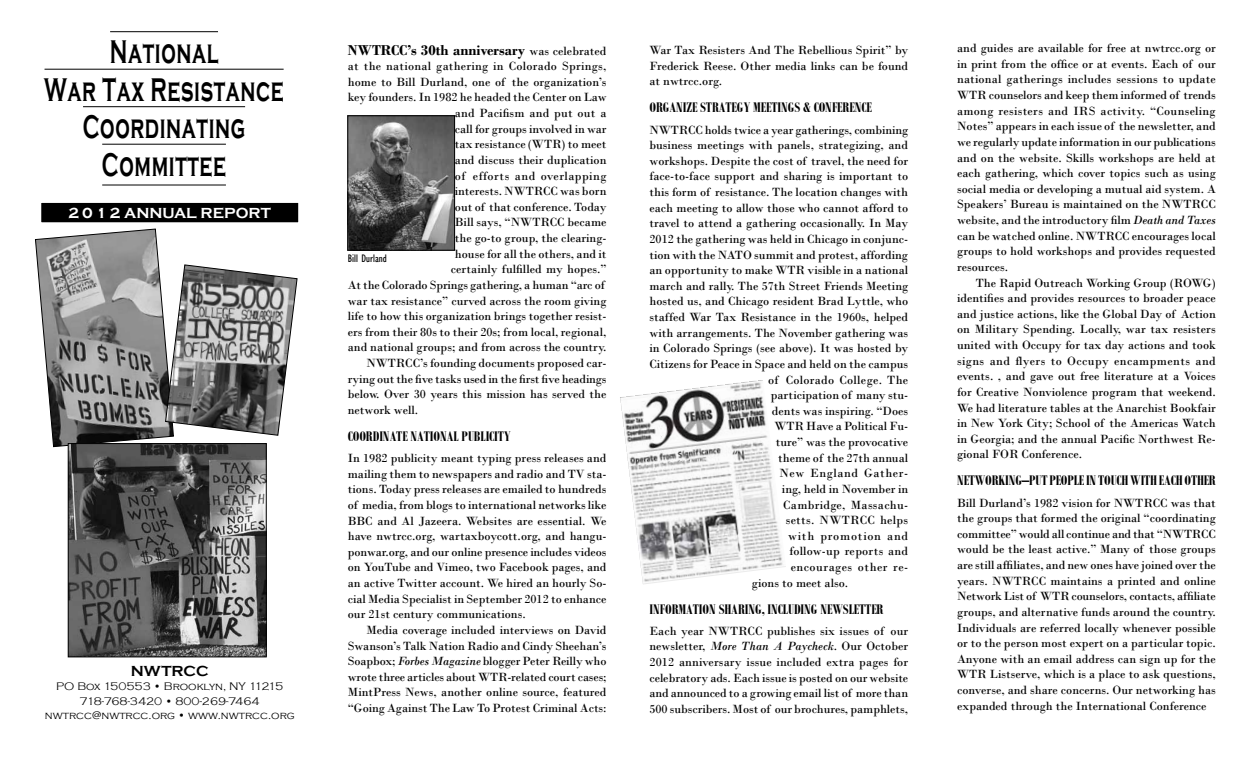
<style>
.page{position:relative;width:1260px;height:765px;background:#fff}
.page>*{position:absolute;margin:0;border:0;box-sizing:border-box;transform-origin:0 0}
.t1{font:700 33.75px/37.5px "Copperplate Gothic";letter-spacing:.03em;color:#000;text-align:center;scale:.6 1}
.t2{font:700 15px "Bodoni MT Condensed";color:#000}
.t3{font:700 15px "Bodoni";color:#000}
.t4{font:700 15px "Copperplate Gothic";color:#fff}
.t5{font:700 15px "Copperplate Gothic";color:#000}
.t6{font:12.5px/15.6px "Bodoni";color:#000;text-align:justify}
.t7{font:12.5px "Bodoni";letter-spacing:.02em;color:#000}
.t8{font:12.5px "Bodoni";letter-spacing:.035em;color:#000}
.t9{font:12.5px "Bodoni";letter-spacing:.025em;color:#000}
.t10{font:12.5px "Bodoni";letter-spacing:.04em;color:#000}
.t11{font:12.5px "Bodoni";letter-spacing:.05em;color:#000}
.t12{font:12.5px "Bodoni";letter-spacing:.06em;color:#000}
.t13{font:300 11.25px/14.4px "Copperplate Gothic";color:#000;text-align:center}
.t14{font:condensed 11.25px "Gill Sans";color:#000}
.s1{font-weight:400;font-size:12.5px}
.s2{font-style:italic}
</style>
<div class="page">
<hr style="left:110px;top:31px;width:108px;height:1px;background:#000">
<hr style="left:45px;top:69px;width:239px;height:1px;background:#000">
<hr style="left:83px;top:106px;width:162px;height:1px;background:#000">
<hr style="left:102px;top:144px;width:124px;height:1px;background:#000">
<hr style="left:102px;top:185px;width:124px;height:1px;background:#000">
<div style="left:41px;top:202px;width:258px;height:21px;background:#000"></div>
<div style="left:41px;top:202px;width:258px;height:21px;border:1px solid #fff"></div>
<img style="left:70px;top:447px;width:195px;height:208px">
<div style="left:68px;top:443px;width:199px;height:214px;border:1px solid #000"></div>
<svg style="left:35px;top:228px;width:263px;height:219px"></svg>
<img style="left:620px;top:380px;width:166px;height:204px">
<img style="left:349px;top:117px;width:104px;height:132px">
<div style="left:347px;top:115px;width:108px;height:136px;border:1px solid #000"></div>
<h1 class="t1" style="left:44px;top:34px;width:401px">National<br>War Tax Resistance<br>Coordinating<br>Committee</h1>
<p class="t4" style="left:69px;top:205px;width:192px">2 0 1 2 Annual Report</p>
<p class="t5" style="left:131px;top:663px;width:79px">NWTRCC</p>
<p class="t13" style="left:45px;top:680px;width:251px">PO Box 150553 • Brooklyn, NY 11215<br>718-768-3420 • 800-269-7464 nwtrcc@nwtrcc.org • www.nwtrcc.org</p>
<p class="t3" style="left:348px;top:41px;width:260px">NWTRCC’s 30th anniversary <span class="s1">was celebrated</span></p>
<p class="t7" style="left:348px;top:59px;width:260px">at the national gathering in Colorado Springs,</p>
<p class="t6" style="left:348px;top:74px;width:260px">home to Bill Durland, one of the organization’s</p>
<p class="t6" style="left:348px;top:90px;width:260px">key founders. In 1982 he headed the Center on Law</p>
<p class="t6" style="left:455px;top:105px;width:153px">and Pacifism and put out a</p>
<p class="t6" style="left:455px;top:121px;width:153px">call for groups involved in war</p>
<p class="t6" style="left:455px;top:137px;width:153px">tax resistance (WTR) to meet</p>
<p class="t6" style="left:455px;top:152px;width:153px">and discuss their duplication</p>
<p class="t8" style="left:455px;top:168px;width:153px">of efforts and overlapping</p>
<p class="t6" style="left:455px;top:183px;width:153px">interests. NWTRCC was born</p>
<p class="t6" style="left:455px;top:199px;width:153px">out of that conference. Today</p>
<p class="t6" style="left:455px;top:215px;width:153px">Bill says, “NWTRCC became</p>
<p class="t6" style="left:455px;top:230px;width:153px">the go-to group, the clearing-</p>
<p class="t6" style="left:455px;top:246px;width:153px">house for all the others, and it</p>
<p class="t6" style="left:451px;top:262px;width:157px">certainly fulfilled my hopes.”</p>
<p class="t6" style="left:348px;top:277px;width:258px">At the Colorado Springs gathering, a human “arc of</p>
<p class="t6" style="left:348px;top:293px;width:260px">war tax resistance” curved across the room giving</p>
<p class="t6" style="left:348px;top:308px;width:260px">life to how this organization brings together resist-</p>
<p class="t6" style="left:348px;top:324px;width:260px">ers from their 80s to their 20s; from local, regional,</p>
<p class="t6" style="left:348px;top:340px;width:260px">and national groups; and from across the country.</p>
<p class="t6" style="left:366px;top:355px;width:242px">NWTRCC’s founding documents proposed car-</p>
<p class="t6" style="left:348px;top:371px;width:260px">rying out the five tasks used in the first five headings</p>
<p class="t6" style="left:348px;top:387px;width:260px">below. Over 30 years this mission has served the</p>
<p class="t6" style="left:348px;top:402px;width:72px">network well.</p>
<p class="t2" style="left:348px;top:427px;width:165px">COORDINATE NATIONAL PUBLICITY</p>
<p class="t6" style="left:348px;top:450px;width:260px">In 1982 publicity meant typing press releases and mailing them to newspapers and radio and TV sta&shy;tions. Today press releases are emailed to hundreds of media, from blogs to international networks like BBC and Al Jazeera. Websites are essential. We have nwtrcc.org, wartaxboycott.org, and hangu&shy;ponwar.org, and our online presence includes videos on YouTube and Vimeo, two Facebook pages, and an active Twitter account. We hired an hourly So&shy;cial Media Specialist in September 2012 to enhance our 21st century communications.</p>
<p class="t6" style="left:348px;top:622px;width:260px;text-indent:19px">Media coverage included interviews on David Swanson’s Talk Nation Radio and Cindy Sheehan’s Soapbox; <span class="s2">Forbes Magazine</span> blogger Peter Reilly who wrote three articles about WTR-related court cases; MintPress News, another online source, featured “Going Against The Law To Protest Criminal Acts:</p>
<p class="t14" style="left:348px;top:251px;width:41px">Bill Durland</p>
<p class="t6" style="left:650px;top:42px;width:260px">War Tax Resisters And The Rebellious Spirit” by Frederick Reese. Other media links can be found at nwtrcc.org.</p>
<p class="t2" style="left:649px;top:99px;width:224px">ORGANIZE STRATEGY MEETINGS &amp; CONFERENCE</p>
<p class="t6" style="left:649px;top:122px;width:260px">NWTRCC holds twice a year gatherings, combining</p>
<p class="t6" style="left:649px;top:137px;width:260px">business meetings with panels, strategizing, and</p>
<p class="t6" style="left:649px;top:153px;width:260px">workshops. Despite the cost of travel, the need for</p>
<p class="t6" style="left:649px;top:169px;width:260px">face-to-face support and sharing is important to</p>
<p class="t6" style="left:649px;top:184px;width:260px">this form of resistance. The location changes with</p>
<p class="t6" style="left:649px;top:200px;width:260px">each meeting to allow those who cannot afford to</p>
<p class="t6" style="left:649px;top:215px;width:260px">travel to attend a gathering occasionally. In May</p>
<p class="t6" style="left:649px;top:231px;width:260px">2012 the gathering was held in Chicago in conjunc-</p>
<p class="t6" style="left:649px;top:247px;width:260px">tion with the NATO summit and protest, affording</p>
<p class="t6" style="left:649px;top:262px;width:260px">an opportunity to make WTR visible in a national</p>
<p class="t6" style="left:649px;top:278px;width:260px">march and rally. The 57th Street Friends Meeting</p>
<p class="t6" style="left:649px;top:294px;width:260px">hosted us, and Chicago resident Brad Lyttle, who</p>
<p class="t6" style="left:649px;top:309px;width:260px">staffed War Tax Resistance in the 1960s, helped</p>
<p class="t6" style="left:649px;top:325px;width:260px">with arrangements. The November gathering was</p>
<p class="t6" style="left:649px;top:340px;width:260px">in Colorado Springs (see above). It was hosted by</p>
<p class="t6" style="left:649px;top:356px;width:260px">Citizens for Peace in Space and held on the campus</p>
<p class="t9" style="left:768px;top:372px;width:141px">of Colorado College. The</p>
<p class="t6" style="left:771px;top:387px;width:139px">participation of many stu-</p>
<p class="t6" style="left:772px;top:403px;width:138px">dents was inspiring. “Does</p>
<p class="t6" style="left:774px;top:419px;width:135px">WTR Have a Political Fu-</p>
<p class="t6" style="left:776px;top:434px;width:134px">ture” was the provocative</p>
<p class="t6" style="left:778px;top:450px;width:132px">theme of the 27th annual</p>
<p class="t11" style="left:779px;top:466px;width:130px">New England Gather-</p>
<p class="t6" style="left:782px;top:481px;width:128px">ing, held in November in</p>
<p class="t7" style="left:783px;top:497px;width:126px">Cambridge, Massachu-</p>
<p class="t7" style="left:786px;top:513px;width:124px">setts. NWTRCC helps</p>
<p class="t12" style="left:788px;top:528px;width:121px">with promotion and</p>
<p class="t6" style="left:789px;top:544px;width:120px">follow-up reports and</p>
<p class="t10" style="left:791px;top:560px;width:119px">encourages other re-</p>
<p class="t6" style="left:752px;top:575px;width:98px">gions to meet also.</p>
<p class="t2" style="left:649px;top:600px;width:236px">INFORMATION SHARING, INCLUDING NEWSLETTER</p>
<p class="t6" style="left:649px;top:623px;width:260px">Each year NWTRCC publishes six issues of our newsletter, <span class="s2">More Than A Paycheck</span>. Our October 2012 anniversary issue included extra pages for celebratory ads. Each issue is posted on our website and announced to a growing email list of more than 500 subscribers. Most of our brochures, pamphlets,</p>
<p class="t6" style="left:957px;top:40px;width:260px">and guides are available for free at nwtrcc.org or in print from the office or at events. Each of our national gatherings includes sessions to update WTR counselors and keep them informed of trends among resisters and IRS activity. “Counseling Notes” appears in each issue of the newsletter, and we regularly update information in our publications and on the website. Skills workshops are held at each gathering, which cover topics such as using social media or developing a mutual aid system. A Speakers’ Bureau is maintained on the NWTRCC website, and the introductory film <span class="s2">Death and Taxes </span>can be watched online. NWTRCC encourages local groups to hold workshops and provides requested resources.</p>
<p class="t6" style="left:957px;top:275px;width:260px;text-indent:19px">The Rapid Outreach Working Group (ROWG) identifies and provides resources to broader peace and justice actions, like the Global Day of Action on Military Spending. Locally, war tax resisters united with Occupy for tax day actions and took signs and flyers to Occupy encampments and events. , and gave out free literature at a Voices for Creative Nonviolence program that weekend.<br>We had literature tables at the Anarchist Bookfair in New York City; School of the Americas Watch in Georgia; and the annual Pacific Northwest Re&shy;gional FOR Conference.</p>
<p class="t2" style="left:957px;top:472px;width:260px">NETWORKING–PUT PEOPLE IN TOUCH WITH EACH OTHER</p>
<p class="t6" style="left:957px;top:495px;width:260px">Bill Durland’s 1982 vision for NWTRCC was that the groups that formed the original “coordinating committee” would all continue and that “NWTRCC would be the least active.” Many of those groups are still affiliates, and new ones have joined over the years. NWTRCC maintains a printed and online Network List of WTR counselors, contacts, affiliate groups, and alternative funds around the country.<br>Individuals are referred locally whenever possible or to the person most expert on a particular topic.<br>Anyone with an email address can sign up for the WTR Listserve, which is a place to ask questions, converse, and share concerns. Our networking has expanded through the International Conference</p>
</div>
